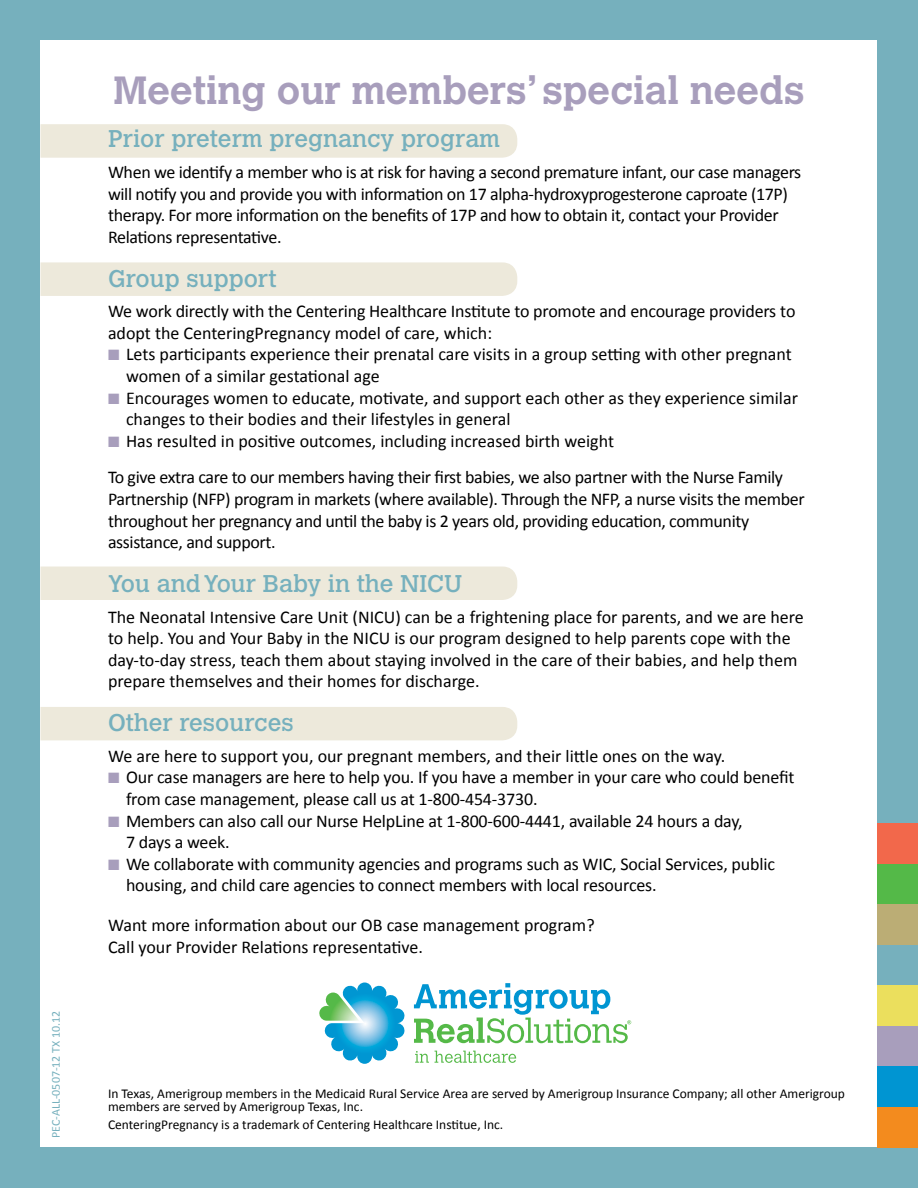
<style>
.page{position:relative;width:918px;height:1188px;background:#76b0bd}
.page>*{position:absolute;margin:0;border:0;box-sizing:border-box;transform-origin:0 0}
.t1{font:700 39px "Calvert MT Std";color:#a89ebc}
.t2{font:24px "Calvert MT Std";color:#76b0bd}
.t3{font:18px/21.6px "Calibri";letter-spacing:-.01em;color:#000}
.t4{font:13.5px/13.5px "Calibri";color:#000}
.t5{font:12px "Calibri";color:#76b0bd}
.s1{color:#a89ebc}
</style>
<div class="page">
<div style="left:40px;top:40px;width:838px;height:1108px;background:#fff"></div>
<div style="left:878px;top:824px;width:40px;height:40px;background:#f2684b"></div>
<div style="left:878px;top:864px;width:40px;height:40px;background:#54b948"></div>
<div style="left:878px;top:904px;width:40px;height:41px;background:#bbad75"></div>
<div style="left:878px;top:986px;width:40px;height:40px;background:#ebdf5d"></div>
<div style="left:878px;top:1026px;width:40px;height:40px;background:#a89ebc"></div>
<div style="left:878px;top:1066px;width:40px;height:41px;background:#0095d2"></div>
<div style="left:878px;top:1107px;width:40px;height:41px;background:#f38b1e"></div>
<div style="left:40px;top:124px;width:477px;height:34px;background:#ede9db"></div>
<div style="left:40px;top:262px;width:477px;height:34px;background:#ede9db"></div>
<div style="left:40px;top:567px;width:477px;height:33px;background:#ede9db"></div>
<div style="left:40px;top:707px;width:477px;height:33px;background:#ede9db"></div>
<svg style="left:415px;top:1051px;width:14px;height:12px"></svg>
<svg style="left:435px;top:1051px;width:81px;height:12px"></svg>
<svg style="left:319px;top:982px;width:86px;height:82px"></svg>
<svg style="left:414px;top:983px;width:217px;height:60px"></svg>
<p class="t5" style="left:48px;top:1138px;width:129px;rotate:-90deg">PEC-ALL-0507-12 TX 10.12</p>
<h1 class="t1" style="left:114px;top:65px;width:692px">Meeting our members’ special needs</h1>
<h2 class="t2" style="left:108px;top:125px;width:394px">Prior preterm pregnancy program</h2>
<p class="t3" style="left:108px;top:161px;width:695px">When we identify a member who is at risk for having a second premature infant, our case managers will notify you and provide you with information on 17 alpha-hydroxyprogesterone caproate (17P) therapy. For more information on the benefits of 17P and how to obtain it, contact your Provider Relations representative.</p>
<h2 class="t2" style="left:108px;top:264px;width:170px">Group support</h2>
<p class="t3" style="left:108px;top:300px;width:689px">We work directly with the Centering Healthcare Institute to promote and encourage providers to adopt the CenteringPregnancy model of care, which:</p>
<p class="t3" style="left:126px;top:344px;width:667px;text-indent:-18px"><span class="s1">■</span> Lets participants experience their prenatal care visits in a group setting with other pregnant women of a similar gestational age</p>
<p class="t3" style="left:126px;top:387px;width:673px;text-indent:-18px"><span class="s1">■</span> Encourages women to educate, motivate, and support each other as they experience similar changes to their bodies and their lifestyles in general</p>
<p class="t3" style="left:108px;top:423px;width:677px;line-height:36.6px"><span class="s1">■</span> Has resulted in positive outcomes, including increased birth weight<br>To give extra care to our members having their first babies, we also partner with the Nurse Family</p>
<p class="t3" style="left:108px;top:488px;width:698px">Partnership (NFP) program in markets (where available). Through the NFP, a nurse visits the member throughout her pregnancy and until the baby is 2 years old, providing education, community assistance, and support.</p>
<h2 class="t2" style="left:108px;top:570px;width:356px">You and Your Baby in the NICU</h2>
<p class="t3" style="left:108px;top:606px;width:697px">The Neonatal Intensive Care Unit (NICU) can be a frightening place for parents, and we are here to help. You and Your Baby in the NICU is our program designed to help parents cope with the day-to-day stress, teach them about staying involved in the care of their babies, and help them prepare themselves and their homes for discharge.</p>
<h2 class="t2" style="left:108px;top:709px;width:187px">Other resources</h2>
<p class="t3" style="left:108px;top:745px;width:619px">We are here to support you, our pregnant members, and their little ones on the way.</p>
<p class="t3" style="left:126px;top:767px;width:670px;text-indent:-18px"><span class="s1">■</span> Our case managers are here to help you. If you have a member in your care who could benefit from case management, please call us at 1-800-454-3730.</p>
<p class="t3" style="left:126px;top:810px;width:618px;text-indent:-18px"><span class="s1">■</span> Members can also call our Nurse HelpLine at 1-800-600-4441, available 24 hours a day,<br>7 days a week.</p>
<p class="t3" style="left:126px;top:853px;width:650px;text-indent:-18px"><span class="s1">■</span> We collaborate with community agencies and programs such as WIC, Social Services, public housing, and child care agencies to connect members with local resources.</p>
<p class="t3" style="left:108px;top:914px;width:488px">Want more information about our OB case management program?<br>Call your Provider Relations representative.</p>
<p class="t4" style="left:108px;top:1087px;width:738px">In Texas, Amerigroup members in the Medicaid Rural Service Area are served by Amerigroup Insurance Company; all other Amerigroup members are served by Amerigroup Texas, Inc.</p>
<p class="t4" style="left:108px;top:1118px;width:397px">CenteringPregnancy is a trademark of Centering Healthcare Institue, Inc.</p>
</div>
